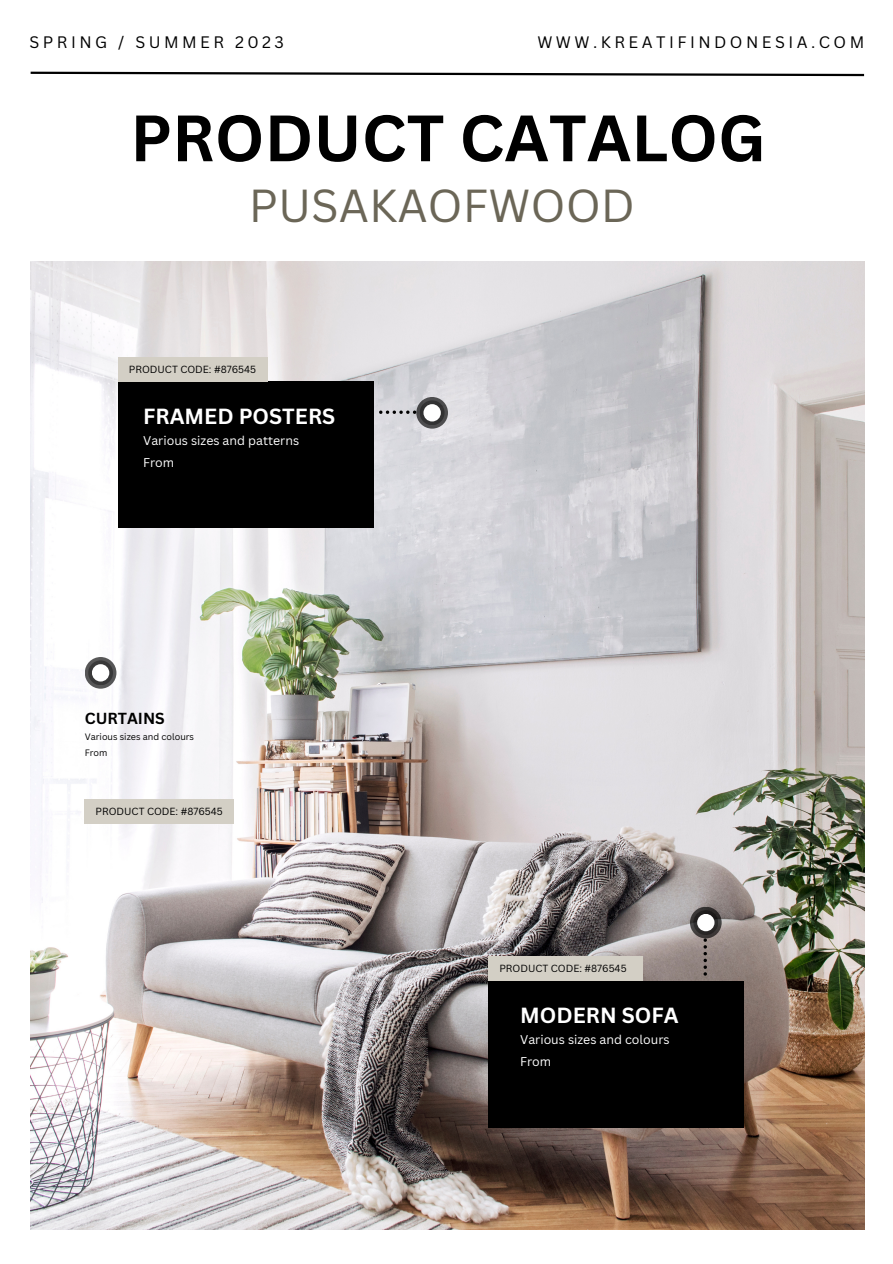
<style>
.page{position:relative;width:893px;height:1264px;background:#fff}
.page>*{position:absolute;margin:0;border:0;box-sizing:border-box;transform-origin:0 0}
.t1{font:700 63.9px "Canva Sans";color:#000}
.t2{font:45px "Canva Sans";color:#6b6657}
.t3{font:700 21.3px "Canva Sans";color:#fff}
.t4{font:16.2px "Canva Sans";letter-spacing:.215em;color:#000}
.t5{font:700 15.6px "Canva Sans";color:#000}
.t6{font:12.3px "Canva Sans";color:#fff}
.t7{font:10.05px "Canva Sans";color:#000}
.t8{font:9px "Canva Sans";color:#000}
</style>
<div class="page">
<img style="left:31px;top:262px;width:833px;height:967px">
<svg style="left:30px;top:71px;width:835px;height:6px"></svg>
<div style="left:118px;top:382px;width:255px;height:146px;background:#000"></div>
<div style="left:118px;top:357px;width:149px;height:25px;background:#d3cfc5"></div>
<svg style="left:379px;top:410px;width:37px;height:4px"></svg>
<svg style="left:416px;top:397px;width:32px;height:31px"></svg>
<svg style="left:419px;top:400px;width:25px;height:25px"></svg>
<div style="left:423px;top:404px;width:18px;height:17px;background:#fff;border-radius:50%"></div>
<div style="left:85px;top:799px;width:149px;height:24px;background:#d3cfc5"></div>
<svg style="left:85px;top:657px;width:31px;height:31px"></svg>
<svg style="left:88px;top:660px;width:25px;height:25px"></svg>
<div style="left:92px;top:664px;width:17px;height:17px;background:#fff;border-radius:50%"></div>
<div style="left:488px;top:981px;width:256px;height:146px;background:#000"></div>
<div style="left:488px;top:956px;width:155px;height:25px;background:#d3cfc5"></div>
<svg style="left:703px;top:938px;width:3px;height:37px"></svg>
<svg style="left:690px;top:906px;width:31px;height:32px"></svg>
<svg style="left:693px;top:910px;width:25px;height:25px"></svg>
<div style="left:697px;top:913px;width:17px;height:18px;background:#fff;border-radius:50%"></div>
<p class="t4" style="left:30px;top:31px;width:256px">SPRING / SUMMER 2023</p>
<p class="t4" style="left:537px;top:31px;width:328px">WWW.KREATIFINDONESIA.COM</p>
<p class="t1" style="left:130px;top:93px;width:636px">PRODUCT CATALOG</p>
<p class="t2" style="left:249px;top:174px;width:388px">PUSAKAOFWOOD</p>
<p class="t7" style="left:129px;top:362px;width:129px">PRODUCT CODE: #876545</p>
<p class="t3" style="left:143px;top:401px;width:193px">FRAMED POSTERS</p>
<p class="t6" style="left:143px;top:432px;width:157px">Various sizes and patterns</p>
<p class="t6" style="left:143px;top:453px;width:33px">From</p>
<p class="t5" style="left:85px;top:707px;width:82px">CURTAINS</p>
<p class="t8" style="left:85px;top:730px;width:111px">Various sizes and colours</p>
<p class="t8" style="left:85px;top:746px;width:24px">From</p>
<p class="t7" style="left:96px;top:804px;width:129px">PRODUCT CODE: #876545</p>
<p class="t7" style="left:499px;top:961px;width:129px">PRODUCT CODE: #876545</p>
<p class="t3" style="left:520px;top:999px;width:160px">MODERN SOFA</p>
<p class="t6" style="left:520px;top:1031px;width:151px">Various sizes and colours</p>
<p class="t6" style="left:520px;top:1052px;width:33px">From</p>
</div>
